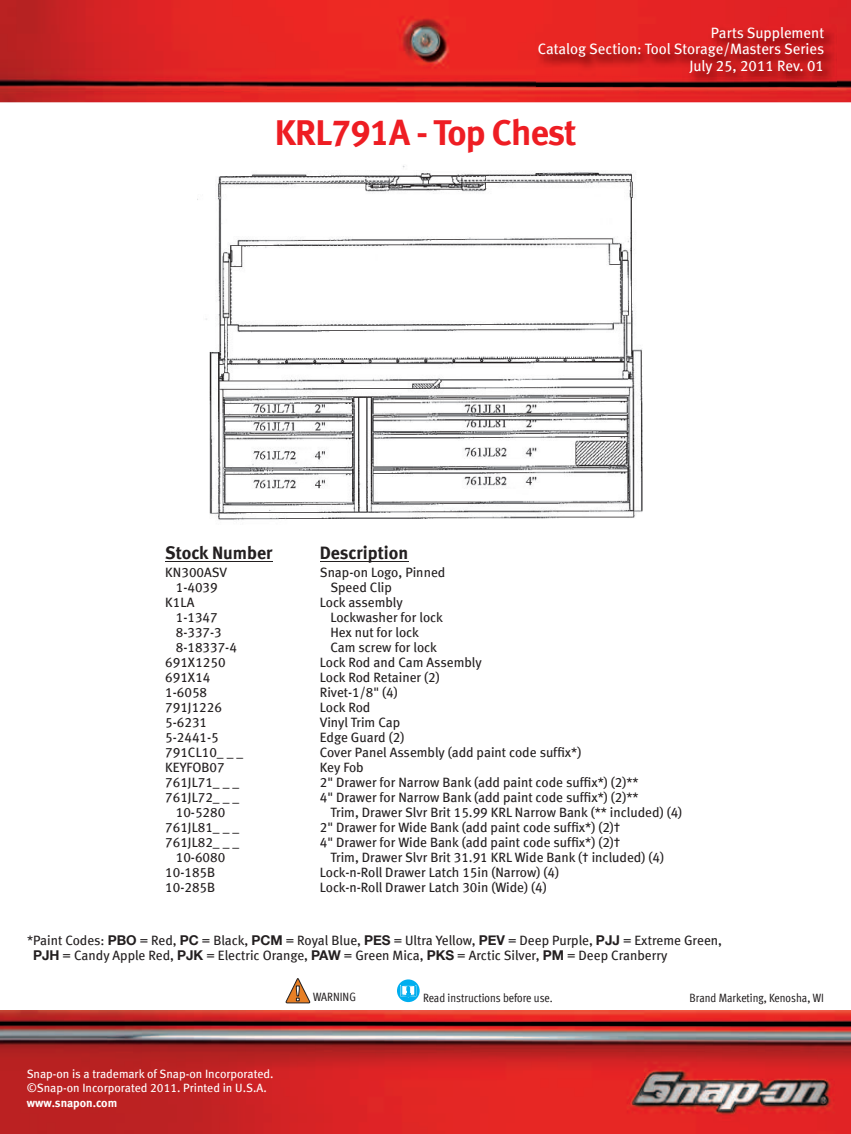
<style>
.page{position:relative;width:851px;height:1134px;background:#fff}
.page>*{position:absolute;margin:0;border:0;box-sizing:border-box;transform-origin:0 0}
.t1{font:36px "Meta Bold LF";letter-spacing:-.025em;color:#ee1d23}
.t2{font:18px "Meta Bold LF";color:#231f20}
.t3{font:15px/16.5px "Meta Book LF";color:#fff;text-align:right}
.t4{font:13.5px/15px "Meta Book LF";color:#231f20}
.t5{font:12px/14.4px "Meta Book LF";color:#fff}
.t6{font:12px "Meta Cond Book LF";color:#231f20}
.t7{font:12px "Meta Bold LF";color:#fff}
.s1{font-family:"Helvetica Neue";font-weight:700}
</style>
<div class="page">
<img style="left:0;top:0;width:850px;height:102px">
<img style="left:0;top:1011px;width:850px;height:123px">
<svg style="left:397px;top:979px;width:22px;height:23px"></svg>
<svg style="left:400px;top:985px;width:16px;height:12px"></svg>
<svg style="left:286px;top:978px;width:24px;height:25px"></svg>
<hr style="left:165px;top:562px;width:107px;height:1px;background:#231f20">
<hr style="left:320px;top:562px;width:88px;height:1px;background:#231f20">
<img style="left:536px;top:25px;width:300px;height:62px">
<img style="left:197px;top:165px;width:446px;height:355px">
<p class="t3" style="left:538px;top:24px;width:288px">Parts Supplement<br>Catalog Section: Tool Storage/Masters Series<br>July 25, 2011 Rev. 01</p>
<h1 class="t1" style="left:275px;top:112px;width:303px">KRL791A - Top Chest</h1>
<h2 class="t2" style="left:165px;top:542px;width:109px">Stock Number</h2>
<h2 class="t2" style="left:320px;top:542px;width:90px">Description</h2>
<p class="t4" style="left:165px;top:565px;width:63px">KN300ASV</p>
<p class="t4" style="left:320px;top:565px;width:127px">Snap-on Logo, Pinned</p>
<p class="t4" style="left:176px;top:580px;width:43px">1-4039</p>
<p class="t4" style="left:330px;top:580px;width:63px">Speed Clip</p>
<p class="t4" style="left:165px;top:595px;width:31px">K1LA</p>
<p class="t4" style="left:320px;top:595px;width:84px">Lock assembly</p>
<p class="t4" style="left:176px;top:610px;width:43px">1-1347</p>
<p class="t4" style="left:330px;top:610px;width:114px">Lockwasher for lock</p>
<p class="t4" style="left:176px;top:625px;width:47px">8-337-3</p>
<p class="t4" style="left:330px;top:625px;width:90px">Hex nut for lock</p>
<p class="t4" style="left:176px;top:640px;width:63px">8-18337-4</p>
<p class="t4" style="left:330px;top:640px;width:108px">Cam screw for lock</p>
<p class="t4" style="left:165px;top:655px;width:62px">691X1250</p>
<p class="t4" style="left:320px;top:655px;width:163px">Lock Rod and Cam Assembly</p>
<p class="t4" style="left:165px;top:670px;width:47px">691X14</p>
<p class="t4" style="left:320px;top:670px;width:121px">Lock Rod Retainer (2)</p>
<p class="t4" style="left:165px;top:685px;width:43px">1-6058</p>
<p class="t4" style="left:320px;top:685px;width:79px">Rivet-1/8" (4)</p>
<p class="t4" style="left:165px;top:700px;width:58px">791J1226</p>
<p class="t4" style="left:320px;top:700px;width:52px">Lock Rod</p>
<p class="t4" style="left:165px;top:715px;width:43px">5-6231</p>
<p class="t4" style="left:320px;top:715px;width:82px">Vinyl Trim Cap</p>
<p class="t4" style="left:165px;top:730px;width:55px">5-2441-5</p>
<p class="t4" style="left:320px;top:730px;width:86px">Edge Guard (2)</p>
<p class="t4" style="left:165px;top:745px;width:79px">791CL10_ _ _</p>
<p class="t4" style="left:320px;top:745px;width:263px">Cover Panel Assembly (add paint code suffix*)</p>
<p class="t4" style="left:165px;top:760px;width:61px">KEYFOB07</p>
<p class="t4" style="left:320px;top:760px;width:45px">Key Fob</p>
<p class="t4" style="left:165px;top:775px;width:75px">761JL71_ _ _</p>
<p class="t4" style="left:320px;top:775px;width:320px">2" Drawer for Narrow Bank (add paint code suffix*) (2)**</p>
<p class="t4" style="left:165px;top:790px;width:75px">761JL72_ _ _</p>
<p class="t4" style="left:320px;top:790px;width:320px">4" Drawer for Narrow Bank (add paint code suffix*) (2)**</p>
<p class="t4" style="left:176px;top:805px;width:51px">10-5280</p>
<p class="t4" style="left:330px;top:805px;width:353px">Trim, Drawer Slvr Brit 15.99 KRL Narrow Bank (** included) (4)</p>
<p class="t4" style="left:165px;top:820px;width:75px">761JL81_ _ _</p>
<p class="t4" style="left:320px;top:820px;width:302px">2" Drawer for Wide Bank (add paint code suffix*) (2)†</p>
<p class="t4" style="left:165px;top:835px;width:75px">761JL82_ _ _</p>
<p class="t4" style="left:320px;top:835px;width:302px">4" Drawer for Wide Bank (add paint code suffix*) (2)†</p>
<p class="t4" style="left:176px;top:850px;width:51px">10-6080</p>
<p class="t4" style="left:330px;top:850px;width:335px">Trim, Drawer Slvr Brit 31.91 KRL Wide Bank († included) (4)</p>
<p class="t4" style="left:165px;top:865px;width:51px">10-185B</p>
<p class="t4" style="left:320px;top:865px;width:241px">Lock-n-Roll Drawer Latch 15in (Narrow) (4)</p>
<p class="t4" style="left:165px;top:880px;width:51px">10-285B</p>
<p class="t4" style="left:320px;top:880px;width:228px">Lock-n-Roll Drawer Latch 30in (Wide) (4)</p>
<p class="t4" style="left:33px;top:933px;width:690px;text-indent:-6px">* Paint Codes: <span class="s1">PBO</span> = Red, <span class="s1">PC</span> = Black, <span class="s1">PCM</span> = Royal Blue, <span class="s1">PES</span> = Ultra Yellow, <span class="s1">PEV</span> = Deep Purple, <span class="s1">PJJ</span> = Extreme Green,<br><span class="s1">PJH</span> = Candy Apple Red, <span class="s1">PJK</span> = Electric Orange, <span class="s1">PAW</span> = Green Mica, <span class="s1">PKS</span> = Arctic Silver, <span class="s1">PM</span> = Deep Cranberry</p>
<p class="t5" style="left:27px;top:1066px;width:248px">Snap-on is a trademark of Snap-on Incorporated. ©Snap-on Incorporated 2011. Printed in U.S.A.</p>
<p class="t7" style="left:27px;top:1095px;width:92px">www.snapon.com</p>
<p class="t6" style="left:313px;top:990px;width:44px">WARNING</p>
<p class="t6" style="left:423px;top:991px;width:131px">Read instructions before use.</p>
<p class="t6" style="left:689px;top:991px;width:136px">Brand Marketing, Kenosha, WI</p>
</div>
